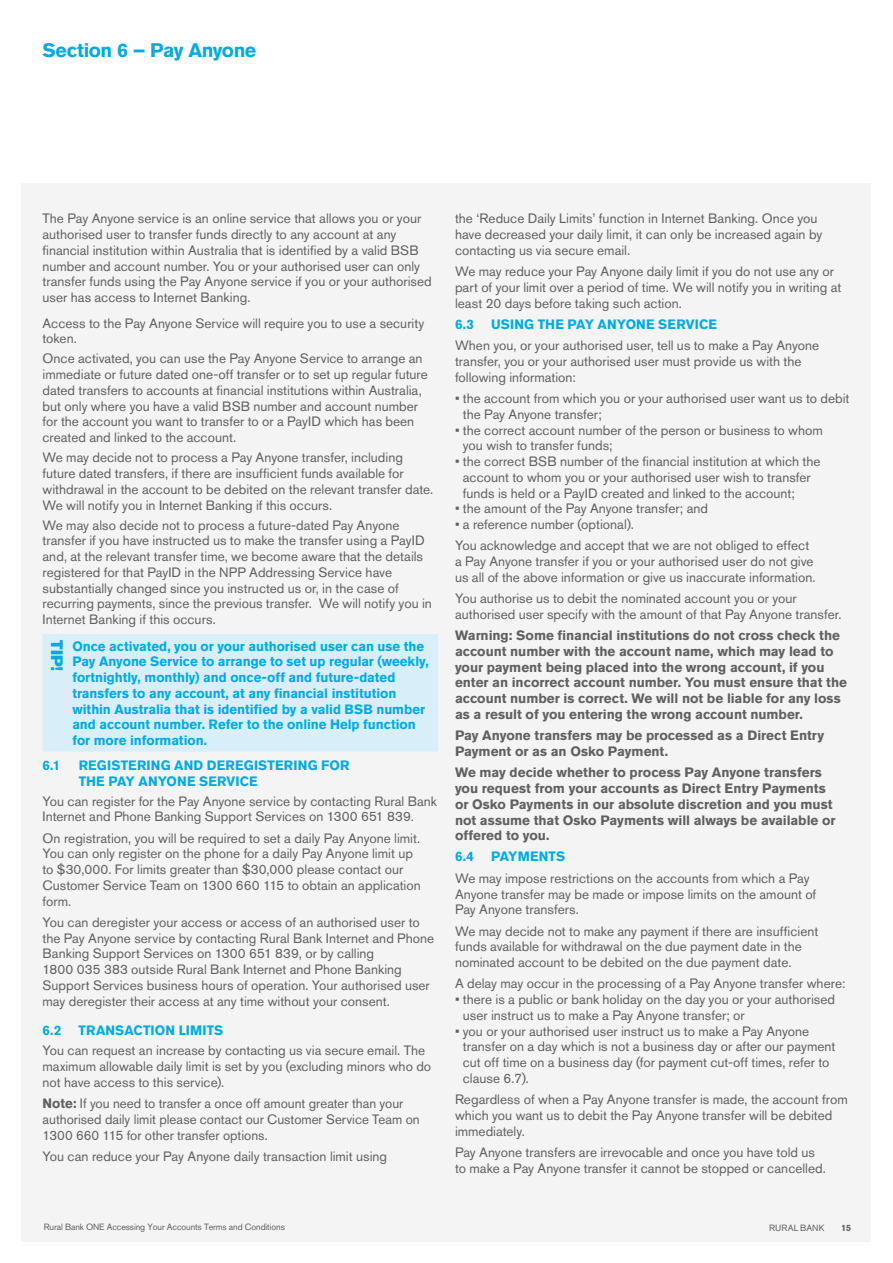
<style>
.page{position:relative;width:893px;height:1263px;background:#fff}
.page>*{position:absolute;margin:0;border:0;box-sizing:border-box;transform-origin:0 0}
.t1{font:700 19.5px "Akzidenz Grotesk BE";letter-spacing:-.025em;color:#00abdf}
.t2{font:16.5px "Akzidenz Grotesk BE Super";color:#00abdf}
.t3{font:13.5px/15.8px "Akzidenz Grotesk BE";color:#5f6062}
.t4{font:700 13.5px/15.8px "Akzidenz Grotesk BE";color:#5f6062}
.t5{font:700 13.5px/15.8px "Akzidenz Grotesk BE";color:#00abdf}
.t6{font:9px "Akzidenz Grotesk BE";letter-spacing:-.01em;color:#5e5f61}
.t7{font:9px "Akzidenz Grotesk BE";letter-spacing:.005em;color:#5f6062}
.t8{font:700 9px "Akzidenz Grotesk BE";color:#5f6062}
.s1{font-weight:700}
</style>
<div class="page">
<div style="left:22px;top:183px;width:849px;height:1059px;background:#f4f4f4"></div>
<div style="left:43px;top:634px;width:395px;height:118px;background:#d8eef8"></div>
<h1 class="t1" style="left:43px;top:39px;width:215px">Section 6 – Pay Anyone</h1>
<p class="t3" style="left:43px;top:211px;width:391px">The Pay Anyone service is an online service that allows you or your authorised user to transfer funds directly to any account at any financial institution within Australia that is identified by a valid BSB number and account number. You or your authorised user can only transfer funds using the Pay Anyone service if you or your authorised user has access to Internet Banking.</p>
<p class="t3" style="left:43px;top:315px;width:383px">Access to the Pay Anyone Service will require you to use a security token.</p>
<p class="t3" style="left:43px;top:351px;width:387px">Once activated, you can use the Pay Anyone Service to arrange an immediate or future dated one-off transfer or to set up regular future dated transfers to accounts at financial institutions within Australia, but only where you have a valid BSB number and account number for the account you want to transfer to or a PayID which has been created and linked to the account.</p>
<p class="t3" style="left:43px;top:450px;width:392px">We may decide not to process a Pay Anyone transfer, including future dated transfers, if there are insufficient funds available for withdrawal in the account to be debited on the relevant transfer date.<br>We will notify you in Internet Banking if this occurs.</p>
<p class="t3" style="left:43px;top:517px;width:391px">We may also decide not to process a future-dated Pay Anyone transfer if you have instructed us to make the transfer using a PayID and, at the relevant transfer time, we become aware that the details registered for that PayID in the NPP Addressing Service have substantially changed since you instructed us or, in the case of recurring payments, since the previous transfer. We will notify you in Internet Banking if this occurs.</p>
<p class="t2" style="left:67px;top:640px;width:32px;rotate:90deg">TIP!</p>
<p class="t5" style="left:72px;top:638px;width:358px">Once activated, you or your authorised user can use the Pay Anyone Service to arrange to set up regular (weekly, fortnightly, monthly) and once-off and future-dated transfers to any account, at any financial institution within Australia that is identified by a valid BSB number and account number. Refer to the online Help function for more information.</p>
<p class="t5" style="left:43px;top:757px;width:19px">6.1</p>
<p class="t5" style="left:79px;top:757px;width:272px">REGISTERING AND DEREGISTERING FOR<br>THE PAY ANYONE SERVICE</p>
<p class="t3" style="left:43px;top:793px;width:396px">You can register for the Pay Anyone service by contacting Rural Bank<br>Internet and Phone Banking Support Services on 1300 651 839.</p>
<p class="t3" style="left:43px;top:830px;width:380px">On registration, you will be required to set a daily Pay Anyone limit.<br>You can only register on the phone for a daily Pay Anyone limit up to $30,000. For limits greater than $30,000 please contact our Customer Service Team on 1300 660 115 to obtain an application form.</p>
<p class="t3" style="left:43px;top:914px;width:393px">You can deregister your access or access of an authorised user to the Pay Anyone service by contacting Rural Bank Internet and Phone Banking Support Services on 1300 651 839, or by calling<br>1800 035 383 outside Rural Bank Internet and Phone Banking Support Services business hours of operation. Your authorised user may deregister their access at any time without your consent.</p>
<p class="t5" style="left:43px;top:1023px;width:20px">6.2</p>
<p class="t5" style="left:79px;top:1023px;width:146px">TRANSACTION LIMITS</p>
<p class="t3" style="left:43px;top:1043px;width:390px">You can request an increase by contacting us via secure email. The maximum allowable daily limit is set by you (excluding minors who do not have access to this service).</p>
<p class="t3" style="left:43px;top:1095px;width:379px"><span class="s1">Note:</span> If you need to transfer a once off amount greater than your authorised daily limit please contact our Customer Service Team on<br>1300 660 115 for other transfer options.</p>
<p class="t3" style="left:43px;top:1148px;width:346px">You can reduce your Pay Anyone daily transaction limit using</p>
<p class="t3" style="left:455px;top:211px;width:369px">the ‘Reduce Daily Limits’ function in Internet Banking. Once you have decreased your daily limit, it can only be increased again by contacting us via secure email.</p>
<p class="t3" style="left:455px;top:263px;width:388px">We may reduce your Pay Anyone daily limit if you do not use any or part of your limit over a period of time. We will notify you in writing at least 20 days before taking such action.</p>
<p class="t5" style="left:455px;top:316px;width:20px">6.3</p>
<p class="t5" style="left:491px;top:316px;width:227px">USING THE PAY ANYONE SERVICE</p>
<p class="t3" style="left:455px;top:337px;width:366px">When you, or your authorised user, tell us to make a Pay Anyone transfer, you or your authorised user must provide us with the following information:</p>
<p class="t3" style="left:463px;top:390px;width:388px;text-indent:-8px">• the account from which you or your authorised user want us to debit the Pay Anyone transfer;</p>
<p class="t3" style="left:463px;top:422px;width:362px;text-indent:-8px">• the correct account number of the person or business to whom you wish to transfer funds;</p>
<p class="t3" style="left:463px;top:453px;width:359px;text-indent:-8px">• the correct BSB number of the financial institution at which the account to whom you or your authorised user wish to transfer funds is held or a PayID created and linked to the account;</p>
<p class="t3" style="left:455px;top:501px;width:255px">• the amount of the Pay Anyone transfer; and</p>
<p class="t3" style="left:455px;top:514px;width:356px;line-height:21.3px">• a reference number (optional).<br>You acknowledge and accept that we are not obliged to effect</p>
<p class="t3" style="left:455px;top:553px;width:362px">a Pay Anyone transfer if you or your authorised user do not give us all of the above information or give us inaccurate information.</p>
<p class="t3" style="left:455px;top:590px;width:388px">You authorise us to debit the nominated account you or your authorised user specify with the amount of that Pay Anyone transfer.</p>
<p class="t4" style="left:455px;top:628px;width:393px">Warning: Some financial institutions do not cross check the account number with the account name, which may lead to your payment being placed into the wrong account, if you enter an incorrect account number. You must ensure that the account number is correct. We will not be liable for any loss as a result of you entering the wrong account number.</p>
<p class="t4" style="left:455px;top:728px;width:371px">Pay Anyone transfers may be processed as a Direct Entry<br>Payment or as an Osko Payment.</p>
<p class="t4" style="left:455px;top:765px;width:382px">We may decide whether to process Pay Anyone transfers you request from your accounts as Direct Entry Payments or Osko Payments in our absolute discretion and you must not assume that Osko Payments will always be available or offered to you.</p>
<p class="t5" style="left:455px;top:849px;width:20px">6.4</p>
<p class="t5" style="left:491px;top:849px;width:76px">PAYMENTS</p>
<p class="t3" style="left:455px;top:870px;width:363px">We may impose restrictions on the accounts from which a Pay<br>Anyone transfer may be made or impose limits on the amount of<br>Pay Anyone transfers.</p>
<p class="t3" style="left:455px;top:923px;width:365px">We may decide not to make any payment if there are insufficient funds available for withdrawal on the due payment date in the nominated account to be debited on the due payment date.</p>
<p class="t3" style="left:455px;top:976px;width:392px">A delay may occur in the processing of a Pay Anyone transfer where:</p>
<p class="t3" style="left:463px;top:991px;width:374px;text-indent:-8px">• there is a public or bank holiday on the day you or your authorised user instruct us to make a Pay Anyone transfer; or</p>
<p class="t3" style="left:463px;top:1023px;width:374px;text-indent:-8px">• you or your authorised user instruct us to make a Pay Anyone transfer on a day which is not a business day or after our payment cut off time on a business day (for payment cut-off times, refer to clause 6.7).</p>
<p class="t3" style="left:455px;top:1091px;width:394px">Regardless of when a Pay Anyone transfer is made, the account from which you want us to debit the Pay Anyone transfer will be debited immediately.</p>
<p class="t3" style="left:455px;top:1144px;width:372px">Pay Anyone transfers are irrevocable and once you have told us to make a Pay Anyone transfer it cannot be stopped or cancelled.</p>
<p class="t6" style="left:44px;top:1222px;width:243px">Rural Bank ONE Accessing Your Accounts Terms and Conditions</p>
<p class="t7" style="left:769px;top:1222px;width:57px">RURAL BANK</p>
<p class="t8" style="left:841px;top:1222px;width:11px">15</p>
</div>
